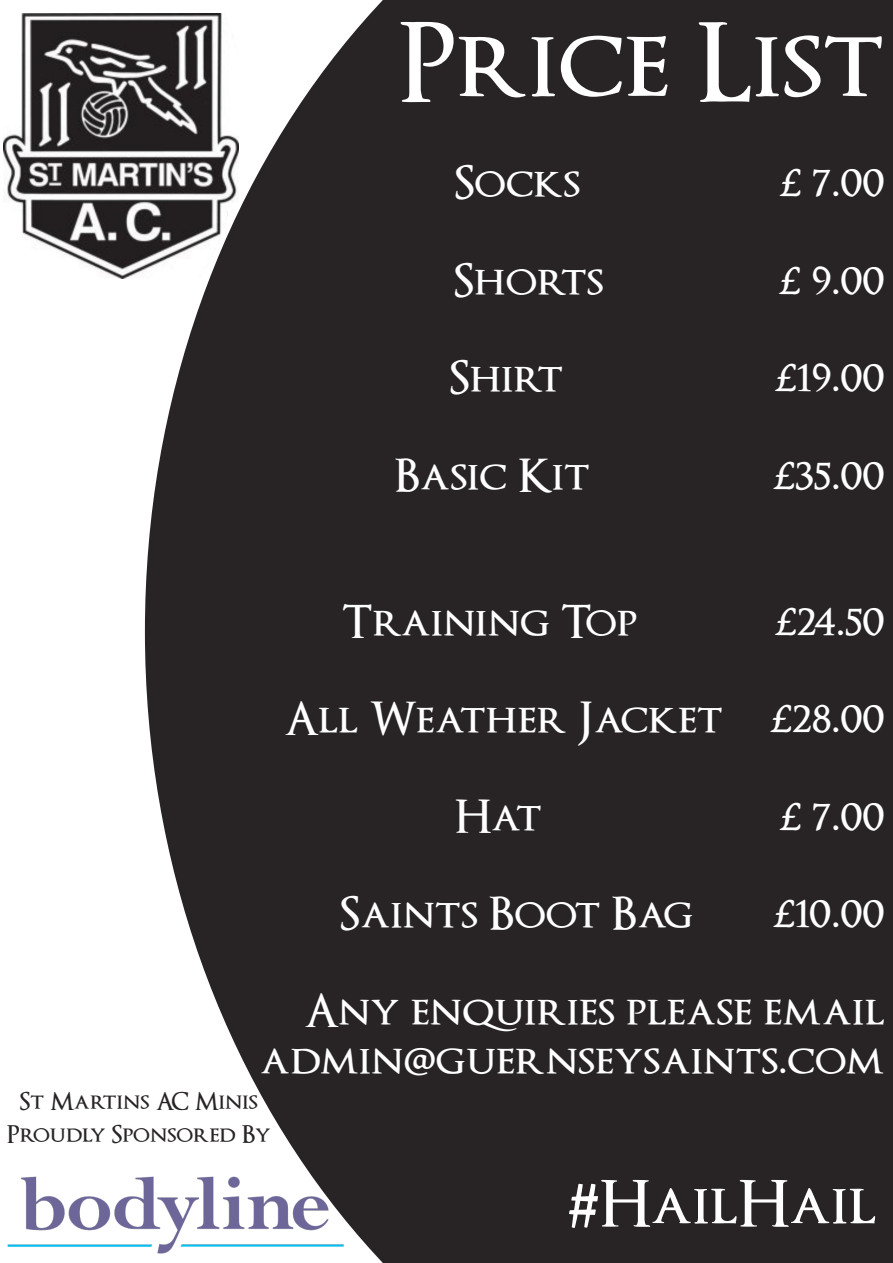
<style>
.page{position:relative;width:893px;height:1263px;background:#fff}
.page>*{position:absolute;margin:0;border:0;box-sizing:border-box;transform-origin:0 0}
.t1{font:600 108px "Optimus Princeps";color:#fff}
.t2{font:600 63px "Optimus Princeps";color:#fff}
.t3{font:600 45px/97.4px "Optimus Princeps";color:#fff;text-align:right}
.t4{font:600 24px/33px "Optimus Princeps";color:#282425;text-align:center}
</style>
<div class="page">
<div style="left:145px;top:0;width:748px;height:1263px;background:#282425"></div>
<img style="left:4px;top:14px;width:235px;height:265px">
<img style="left:7px;top:1086px;width:362px;height:177px">
<h1 class="t1" style="left:398px;top:6px;width:488px">Price List</h1>
<p class="t3" style="left:455px;top:135px;width:127px">Socks</p>
<p class="t3" style="left:779px;top:135px;width:107px">£ 7.00</p>
<p class="t3" style="left:454px;top:233px;width:151px">Shorts</p>
<p class="t3" style="left:778px;top:233px;width:108px">£ 9.00</p>
<p class="t3" style="left:450px;top:330px;width:115px">Shirt</p>
<p class="t3" style="left:774px;top:330px;width:112px">£19.00</p>
<p class="t3" style="left:394px;top:427px;width:197px">Basic Kit</p>
<p class="t3" style="left:773px;top:427px;width:114px">£35.00</p>
<p class="t3" style="left:342px;top:573px;width:297px">Training Top</p>
<p class="t3" style="left:774px;top:573px;width:112px">£24.50</p>
<p class="t3" style="left:283px;top:671px;width:603px">All Weather Jacket £28.00</p>
<p class="t3" style="left:455px;top:768px;width:89px">Hat</p>
<p class="t3" style="left:779px;top:768px;width:107px">£ 7.00</p>
<p class="t3" style="left:340px;top:866px;width:355px">Saints Boot Bag</p>
<p class="t3" style="left:303px;top:866px;width:583px">£10.00<br>Any enquiries please email</p>
<p class="t3" style="left:260px;top:1012px;width:626px">admin@guernseysaints.com</p>
<p class="t4" style="left:7px;top:1085px;width:266px">St Martins AC Minis<br>Proudly Sponsored By</p>
<h2 class="t2" style="left:568px;top:1171px;width:311px">#HailHail</h2>
</div>
